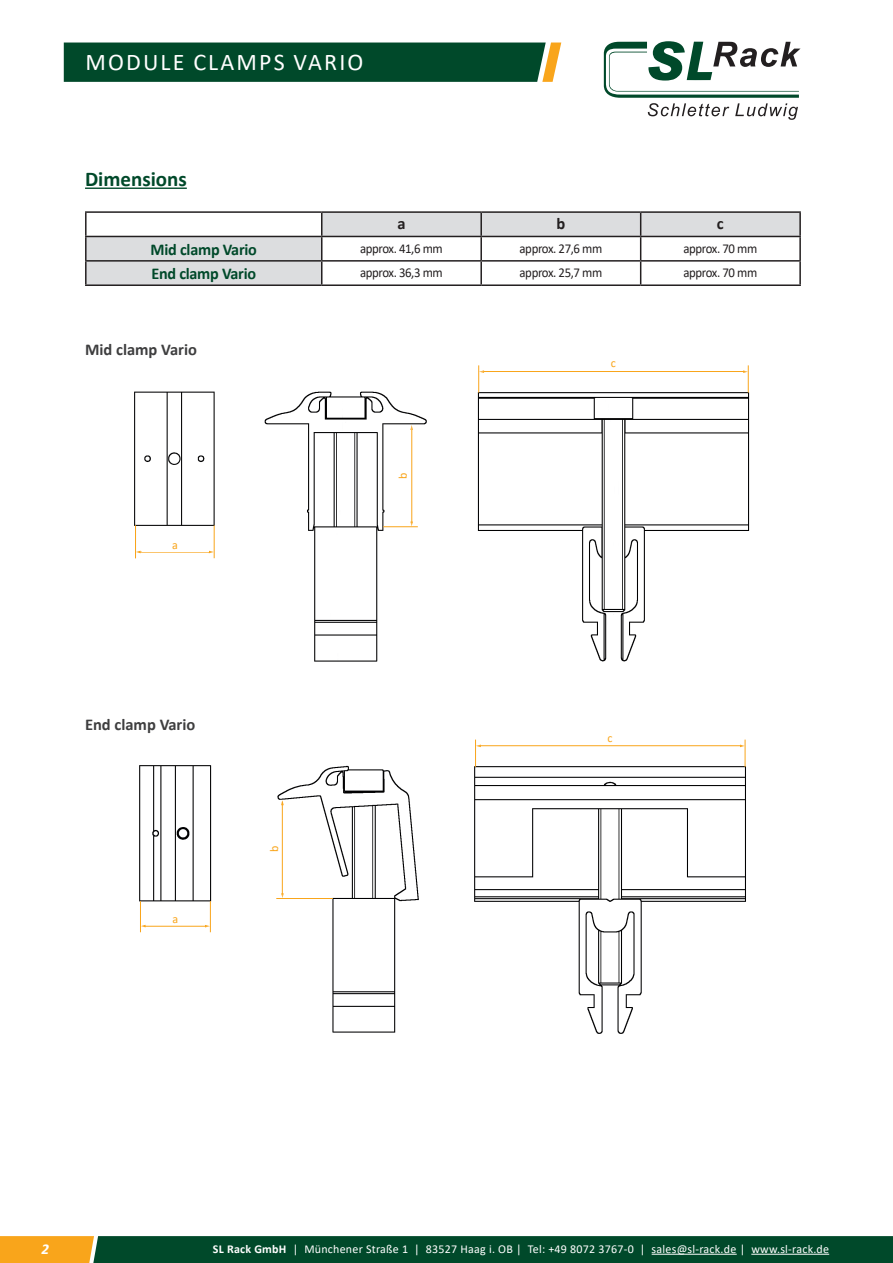
<style>
.page{position:relative;width:893px;height:1263px;background:#fff}
.page>*{position:absolute;margin:0;border:0;box-sizing:border-box;transform-origin:0 0}
.t1{font:24px "Calibri";letter-spacing:.09em;color:#fff}
.t2{font:700 21px "Calibri";color:#00492a}
.t3{font:700 16.5px "Calibri";letter-spacing:-.015em;color:#00492a}
.t4{font:700 16.5px "Calibri";color:#3e3e3f}
.t5{font:700 16.5px "Calibri";color:#231f20}
.t6{font:italic 700 15px "Calibri";color:#fff}
.t7{font:13.5px "Calibri";letter-spacing:-.03em;color:#231f20;scale:.95 1}
.t8{font:12px "Calibri";letter-spacing:.02em;color:#fff}
.t9{font:12px "Calibri";color:#f9a51b}
.s1{font-weight:700}
</style>
<div class="page">
<svg style="left:0;top:1236px;width:893px;height:27px;background:#1c542a"></svg>
<hr style="left:652px;top:1254px;width:85px;height:1px;background:#fff">
<hr style="left:751px;top:1254px;width:78px;height:1px;background:#fff">
<svg style="left:604px;top:41px;width:196px;height:79px"></svg>
<div style="left:64px;top:43px;width:497px;height:39px;background:#00492a"></div>
<hr style="left:85px;top:188px;width:102px;height:1px;background:#00492a">
<svg style="left:87px;top:213px;width:712px;height:71px"></svg>
<hr style="left:480px;top:213px;width:2px;height:23px;background:#231f20">
<hr style="left:799px;top:213px;width:2px;height:23px;background:#231f20">
<hr style="left:480px;top:237px;width:2px;height:23px;background:#231f20">
<hr style="left:799px;top:237px;width:2px;height:23px;background:#231f20">
<svg style="left:321px;top:213px;width:1px;height:71px"></svg>
<hr style="left:480px;top:262px;width:2px;height:22px;background:#231f20">
<svg style="left:640px;top:213px;width:1px;height:71px"></svg>
<hr style="left:799px;top:262px;width:2px;height:22px;background:#231f20">
<hr style="left:85px;top:211px;width:237px;height:2px;background:#231f20">
<hr style="left:85px;top:213px;width:2px;height:23px;background:#231f20">
<hr style="left:322px;top:211px;width:159px;height:2px;background:#231f20">
<hr style="left:481px;top:211px;width:160px;height:2px;background:#231f20">
<hr style="left:641px;top:211px;width:160px;height:2px;background:#231f20">
<hr style="left:85px;top:236px;width:237px;height:1px;background:#231f20">
<hr style="left:85px;top:237px;width:2px;height:23px;background:#231f20">
<hr style="left:322px;top:236px;width:159px;height:1px;background:#231f20">
<hr style="left:481px;top:236px;width:160px;height:1px;background:#231f20">
<hr style="left:641px;top:236px;width:160px;height:1px;background:#231f20">
<hr style="left:85px;top:260px;width:237px;height:2px;background:#231f20">
<hr style="left:85px;top:262px;width:2px;height:22px;background:#231f20">
<hr style="left:322px;top:260px;width:159px;height:2px;background:#231f20">
<hr style="left:481px;top:260px;width:160px;height:2px;background:#231f20">
<hr style="left:641px;top:260px;width:160px;height:2px;background:#231f20">
<hr style="left:85px;top:284px;width:237px;height:2px;background:#231f20">
<hr style="left:322px;top:284px;width:159px;height:2px;background:#231f20">
<hr style="left:481px;top:284px;width:160px;height:2px;background:#231f20">
<hr style="left:641px;top:284px;width:160px;height:2px;background:#231f20">
<img style="left:134px;top:391px;width:81px;height:135px">
<hr style="left:135px;top:525px;width:1px;height:33px;background:#f9a51b">
<hr style="left:214px;top:525px;width:1px;height:33px;background:#f9a51b">
<hr style="left:139px;top:552px;width:70px;height:1px;background:#f9a51b">
<img style="left:265px;top:392px;width:162px;height:269px">
<hr style="left:383px;top:526px;width:35px;height:1px;background:#f9a51b">
<hr style="left:411px;top:430px;width:1px;height:93px;background:#f9a51b">
<svg style="left:410px;top:522px;width:3px;height:4px"></svg>
<svg style="left:410px;top:425px;width:3px;height:5px"></svg>
<div style="left:395px;top:431px;width:14px;height:90px;background:#fff"></div>
<img style="left:477px;top:392px;width:273px;height:269px">
<hr style="left:483px;top:371px;width:262px;height:1px;background:#f9a51b">
<svg style="left:743px;top:365px;width:6px;height:28px"></svg>
<svg style="left:478px;top:365px;width:6px;height:28px"></svg>
<img style="left:140px;top:765px;width:71px;height:136px">
<hr style="left:140px;top:901px;width:1px;height:31px;background:#f9a51b">
<hr style="left:210px;top:901px;width:1px;height:31px;background:#f9a51b">
<hr style="left:144px;top:926px;width:62px;height:1px;background:#f9a51b">
<img style="left:278px;top:765px;width:141px;height:268px">
<hr style="left:276px;top:898px;width:57px;height:1px;background:#f9a51b">
<hr style="left:282px;top:801px;width:1px;height:93px;background:#f9a51b">
<svg style="left:281px;top:893px;width:3px;height:5px"></svg>
<svg style="left:281px;top:800px;width:3px;height:5px"></svg>
<div style="left:267px;top:806px;width:13px;height:86px;background:#fff"></div>
<img style="left:474px;top:766px;width:272px;height:267px">
<hr style="left:480px;top:745px;width:261px;height:1px;background:#f9a51b">
<svg style="left:740px;top:740px;width:6px;height:27px"></svg>
<svg style="left:475px;top:740px;width:6px;height:27px"></svg>
<h1 class="t1" style="left:86px;top:45px;width:279px">MODULE CLAMPS VARIO</h1>
<h2 class="t2" style="left:85px;top:164px;width:103px">Dimensions</h2>
<h3 class="t5" style="left:397px;top:212px;width:10px">a</h3>
<h3 class="t5" style="left:556px;top:212px;width:10px">b</h3>
<h3 class="t5" style="left:717px;top:212px;width:8px">c</h3>
<h3 class="t3" style="left:151px;top:238px;width:108px">Mid clamp Vario</h3>
<p class="t7" style="left:360px;top:239px;width:89px">approx. 41,6 mm</p>
<p class="t7" style="left:520px;top:239px;width:89px">approx. 27,6 mm</p>
<p class="t7" style="left:683px;top:239px;width:79px">approx. 70 mm</p>
<h3 class="t3" style="left:151px;top:262px;width:106px">End clamp Vario</h3>
<p class="t7" style="left:360px;top:263px;width:89px">approx. 36,3 mm</p>
<p class="t7" style="left:520px;top:263px;width:89px">approx. 25,7 mm</p>
<p class="t7" style="left:683px;top:263px;width:79px">approx. 70 mm</p>
<h3 class="t4" style="left:85px;top:338px;width:113px">Mid clamp Vario</h3>
<p class="t9" style="left:172px;top:537px;width:7px">a</p>
<h3 class="t4" style="left:85px;top:713px;width:112px">End clamp Vario</h3>
<p class="t9" style="left:172px;top:910px;width:7px">a</p>
<p class="t9" style="left:266px;top:852px;width:8px;rotate:-90deg">b</p>
<p class="t9" style="left:394px;top:479px;width:8px;rotate:-90deg">b</p>
<p class="t9" style="left:611px;top:355px;width:7px">c</p>
<p class="t9" style="left:608px;top:729px;width:7px">c</p>
<p class="t6" style="left:41px;top:1238px;width:9px">2</p>
<p class="t8" style="left:213px;top:1240px;width:618px"><span class="s1">SL Rack GmbH</span> | Münchener Straße 1 | 83527 Haag i. OB | Tel: +49 8072 3767-0 | sales@sl-rack.de | www.sl-rack.de</p>
</div>
